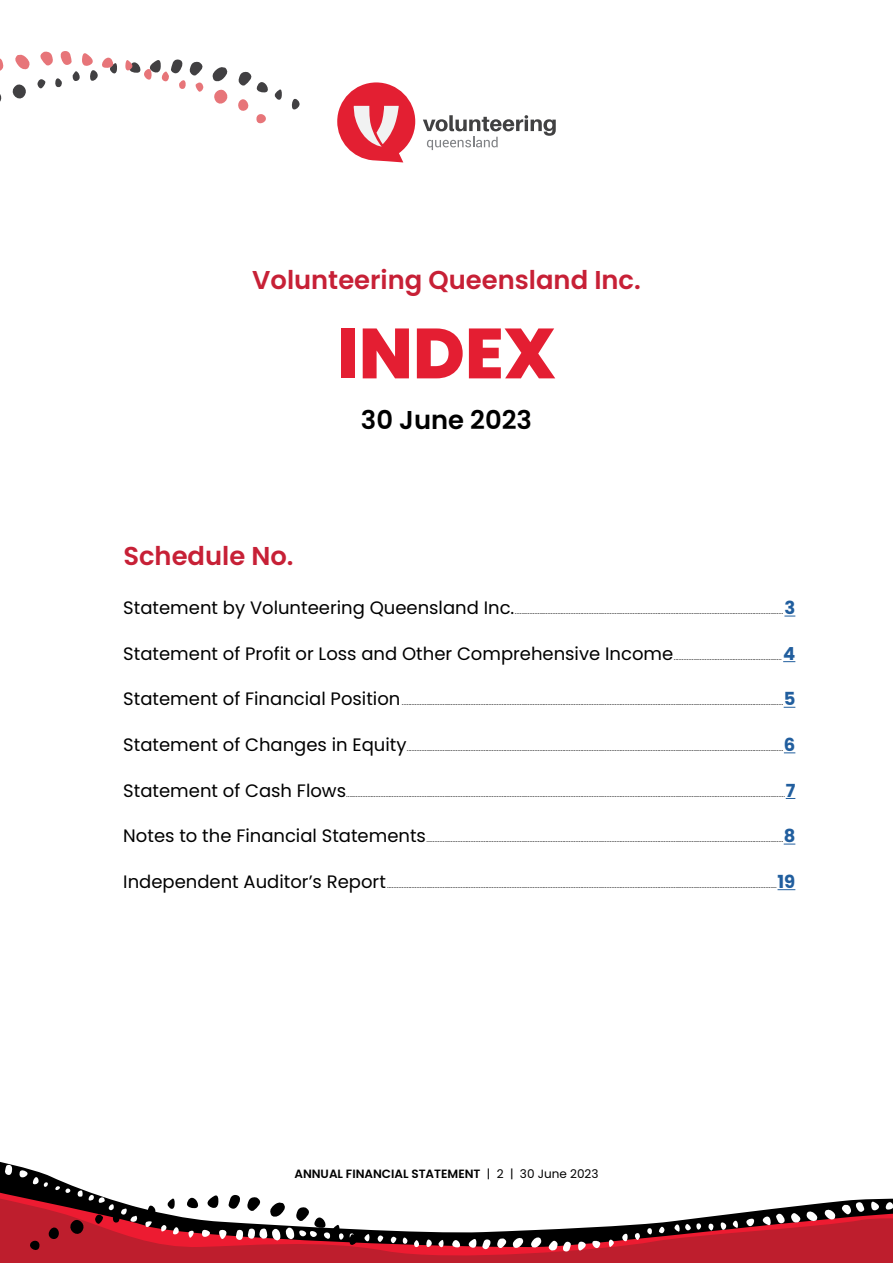
<style>
.page{position:relative;width:893px;height:1263px;background:#fff}
.page>*{position:absolute;margin:0;border:0;box-sizing:border-box;transform-origin:0 0}
.t1{font:800 70.8px "Poppins";color:#e41e32}
.t2{font:600 25.8px "Poppins";color:#c72036}
.t3{font:600 25.8px "Poppins";color:#000}
.t4{font:600 12px "Poppins";color:#000}
.t5{font:300 9px "Poppins";color:#000}
.s1{font-weight:400;font-size:18px}
.s2{font-weight:700;font-size:18px;color:#215e9e}
.s3{font-weight:400}
</style>
<div class="page">
<svg style="left:0;top:1249px;width:893px;height:13px;background:#c11d2d"></svg>
<svg style="left:0;top:1162px;width:893px;height:87px"></svg>
<svg style="left:871px;top:1200px;width:22px;height:11px"></svg>
<svg style="left:824px;top:1201px;width:41px;height:19px"></svg>
<svg style="left:708px;top:1220px;width:30px;height:11px"></svg>
<svg style="left:673px;top:1222px;width:28px;height:10px"></svg>
<svg style="left:746px;top:1210px;width:72px;height:18px"></svg>
<svg style="left:658px;top:1226px;width:7px;height:9px"></svg>
<svg style="left:647px;top:1227px;width:5px;height:8px"></svg>
<svg style="left:622px;top:1232px;width:18px;height:10px"></svg>
<svg style="left:609px;top:1239px;width:7px;height:9px"></svg>
<svg style="left:578px;top:1240px;width:22px;height:12px"></svg>
<svg style="left:548px;top:1239px;width:23px;height:13px"></svg>
<svg style="left:530px;top:1236px;width:12px;height:13px"></svg>
<svg style="left:377px;top:1233px;width:7px;height:9px"></svg>
<svg style="left:391px;top:1235px;width:17px;height:9px"></svg>
<svg style="left:414px;top:1238px;width:30px;height:10px"></svg>
<svg style="left:452px;top:1236px;width:72px;height:15px"></svg>
<svg style="left:3px;top:1164px;width:10px;height:12px"></svg>
<svg style="left:187px;top:1194px;width:183px;height:52px"></svg>
<svg style="left:19px;top:1169px;width:160px;height:84px"></svg>
<svg style="left:783px;top:661px;width:12px;height:1px"></svg>
<svg style="left:777px;top:889px;width:18px;height:1px"></svg>
<svg style="left:337px;top:82px;width:78px;height:80px"></svg>
<svg style="left:423px;top:115px;width:133px;height:35px"></svg>
<svg style="left:291px;top:98px;width:9px;height:12px"></svg>
<svg style="left:0;top:84px;width:26px;height:18px"></svg>
<svg style="left:125px;top:59px;width:79px;height:33px"></svg>
<svg style="left:37px;top:51px;width:80px;height:38px"></svg>
<svg style="left:0;top:58px;width:4px;height:13px"></svg>
<svg style="left:15px;top:54px;width:15px;height:16px"></svg>
<svg style="left:212px;top:67px;width:70px;height:57px"></svg>
<h2 class="t2" style="left:252px;top:265px;width:390px">Volunteering Queensland Inc.</h2>
<h2 class="t2" style="left:123px;top:540px;width:172px">Schedule No.</h2>
<h1 class="t1" style="left:337px;top:312px;width:221px">INDEX</h1>
<h2 class="t3" style="left:361px;top:405px;width:172px">30 June 2023</h2>
<p class="t5" style="left:123px;top:606px;width:674px"><span class="s1">Statement by Volunteering Queensland Inc.</span>....................................................................................................................................................................<span class="s2">3</span></p>
<p class="t5" style="left:123px;top:651px;width:673px"><span class="s1">Statement of Profit or Loss and Other Comprehensive Income</span>..................................................................<span class="s2">4</span></p>
<p class="t5" style="left:123px;top:697px;width:673px"><span class="s1">Statement of Financial Position</span>.........................................................................................................................................................................................................................................<span class="s2">5</span></p>
<p class="t5" style="left:123px;top:743px;width:673px"><span class="s1">Statement of Changes in Equity</span>......................................................................................................................................................................................................................................<span class="s2">6</span></p>
<p class="t5" style="left:123px;top:788px;width:673px"><span class="s1">Statement of Cash Flows</span>............................................................................................................................................................................................................................................................................<span class="s2">7</span></p>
<p class="t5" style="left:123px;top:834px;width:673px"><span class="s1">Notes to the Financial Statements</span>..........................................................................................................................................................................................................................<span class="s2">8</span></p>
<p class="t5" style="left:123px;top:879px;width:673px"><span class="s1">Independent Auditor’s Report</span>..............................................................................................................................................................................................................................................<span class="s2">19</span></p>
<h3 class="t4" style="left:294px;top:1166px;width:306px">ANNUAL FINANCIAL STATEMENT <span class="s3">| 2 | 30 June 2023</span></h3>
</div>
